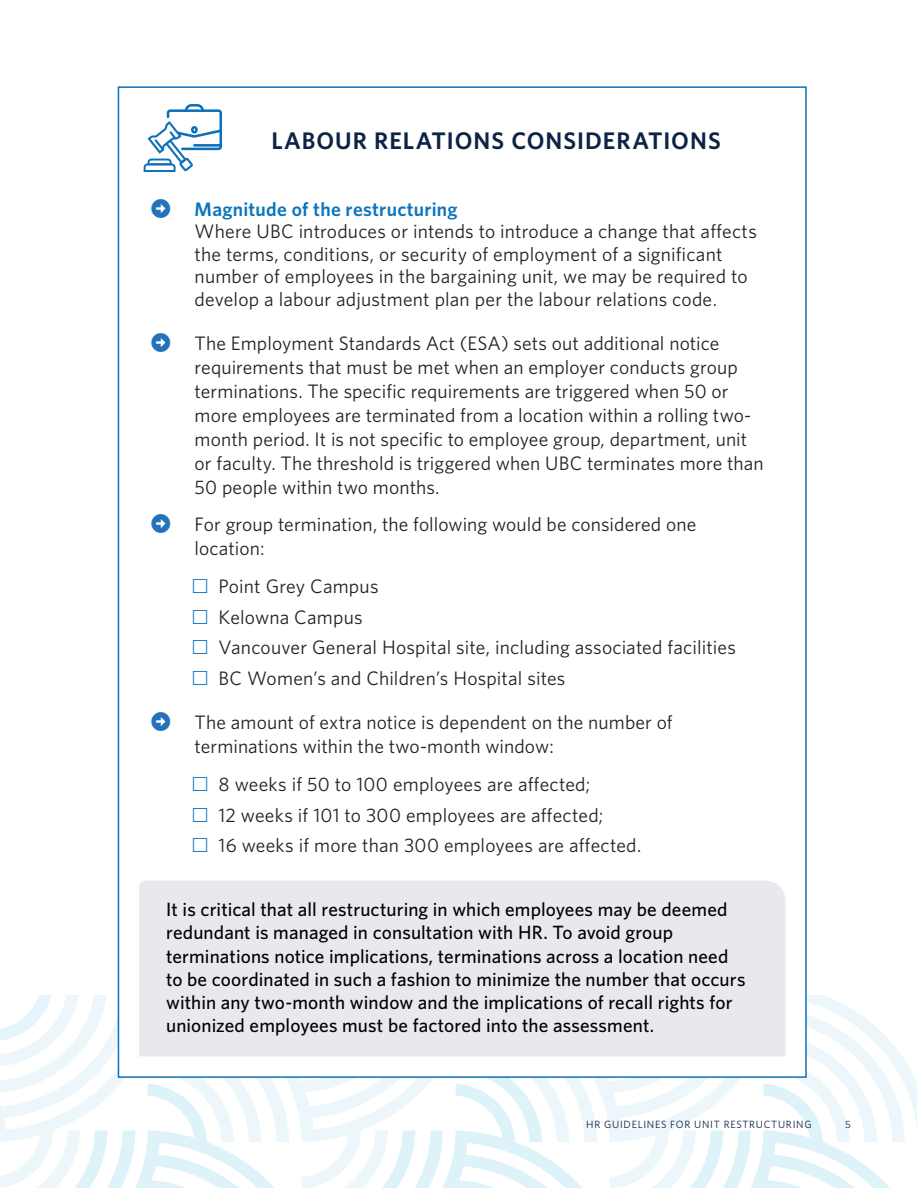
<style>
.page{position:relative;width:918px;height:1188px;background:#fff}
.page>*{position:absolute;margin:0;border:0;box-sizing:border-box;transform-origin:0 0}
.t1{font:600 24px "Whitney";letter-spacing:.04em;color:#0c2344}
.t2{font:19.5px/24px "Whitney";letter-spacing:.005em;color:#222223}
._11_Body_medium_indent_shading{font:500 19.2px/23.2px "Whitney";letter-spacing:.005em;color:#000}
.t3{font:10.5px "Whitney";letter-spacing:.07em;color:#0c2344}
.s1{font-weight:600;color:#0a75bd}
</style>
<div class="page">
<svg style="left:0;top:996px;width:917px;height:192px"></svg>
<div style="left:118px;top:86px;width:689px;height:992px;background:#fff;border:2px solid #0e70b8"></div>
<svg style="left:144px;top:104px;width:78px;height:68px"></svg>
<div style="left:139px;top:880px;width:647px;height:176px;background:#e7e9ec"></div>
<p class="t1" style="left:271px;top:124px;width:451px">LABOUR RELATIONS CONSIDERATIONS</p>
<p class="t2" style="left:195px;top:197px;width:564px;line-height:22.5px"><span class="s1">Magnitude of the restructuring<br></span>Where UBC introduces or intends to introduce a change that affects the terms, conditions, or security of employment of a significant number of employees in the bargaining unit, we may be required to develop a labour adjustment plan per the labour relations code.</p>
<p class="t2" style="left:195px;top:331px;width:571px">The Employment Standards Act (ESA) sets out additional notice requirements that must be met when an employer conducts group terminations. The specific requirements are triggered when 50 or more employees are terminated from a location within a rolling two&shy;month period. It is not specific to employee group, department, unit or faculty. The threshold is triggered when UBC terminates more than 50 people within two months.</p>
<p class="t2" style="left:195px;top:512px;width:503px">For group termination, the following would be considered one location:</p>
<p class="t2" style="left:219px;top:574px;width:161px">Point Grey Campus</p>
<p class="t2" style="left:219px;top:604px;width:146px">Kelowna Campus</p>
<p class="t2" style="left:219px;top:635px;width:519px">Vancouver General Hospital site, including associated facilities</p>
<p class="t2" style="left:219px;top:666px;width:348px">BC Women’s and Children’s Hospital sites</p>
<p class="t2" style="left:195px;top:710px;width:480px">The amount of extra notice is dependent on the number of terminations within the two-month window:</p>
<p class="t2" style="left:219px;top:772px;width:373px">8 weeks if 50 to 100 employees are affected;</p>
<p class="t2" style="left:219px;top:802px;width:386px">12 weeks if 101 to 300 employees are affected;</p>
<p class="t2" style="left:219px;top:833px;width:424px">16 weeks if more than 300 employees are affected.</p>
<p class="_11_Body_medium_indent_shading" style="left:166px;top:897px;width:581px">It is critical that all restructuring in which employees may be deemed redundant is managed in consultation with HR. To avoid group terminations notice implications, terminations across a location need to be coordinated in such a fashion to minimize the number that occurs within any two-month window and the implications of recall rights for unionized employees must be factored into the assessment.</p>
<p class="t3" style="left:586px;top:1117px;width:227px">HR GUIDELINES FOR UNIT RESTRUCTURING</p>
<p class="t3" style="left:845px;top:1117px;width:7px">5</p>
</div>
